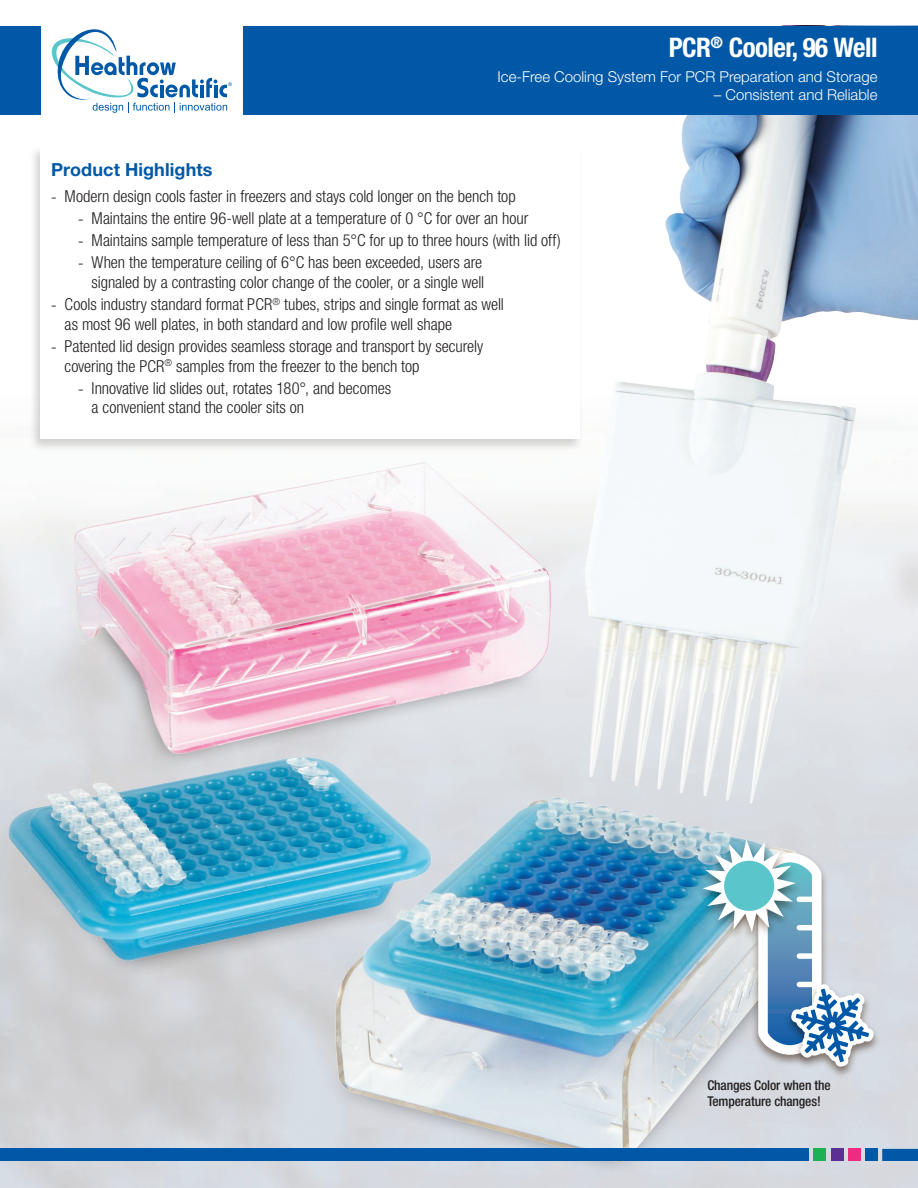
<style>
.page{position:relative;width:918px;height:1188px;background:#fff}
.page>*{position:absolute;margin:0;border:0;box-sizing:border-box;transform-origin:0 0}
.t1{font:700 condensed 27px "Helvetica Neue LT Std";letter-spacing:-.02em;color:#fff}
.t2{font:700 18px "Helvetica Neue LT Std";letter-spacing:.005em;color:#0158a6}
.t3{font:300 condensed 16.5px/19.8px "Helvetica Neue LT Std";letter-spacing:-.005em;color:#231f20}
.t4{font:300 15px "Helvetica Neue LT Std";color:#fff}
.t5{font:500 condensed 13.5px/16.2px "Helvetica Neue LT Std";letter-spacing:-.01em;color:#231f20}
.s1{font-family:"Avenir LT Std";font-stretch:normal}
</style>
<div class="page">
<img style="left:0;top:25px;width:918px;height:1163px">
<img style="left:152px;top:26px;width:766px;height:1162px">
<img style="left:0;top:278px;width:630px;height:615px">
<img style="left:0;top:732px;width:459px;height:259px">
<div style="left:243px;top:26px;width:675px;height:88px;background:#0158a6"></div>
<div style="left:0;top:26px;width:40px;height:88px;background:#0158a6"></div>
<svg style="left:50px;top:28px;width:182px;height:85px"></svg>
<div style="left:814px;top:1149px;width:12px;height:12px;background:#1db156"></div>
<div style="left:831px;top:1149px;width:12px;height:12px;background:#5a3092"></div>
<div style="left:848px;top:1149px;width:12px;height:12px;background:#ee2c7f"></div>
<div style="left:865px;top:1149px;width:12px;height:12px;background:#0158a6"></div>
<div style="left:0;top:1149px;width:808px;height:12px;background:#0158a6"></div>
<div style="left:882px;top:1149px;width:36px;height:12px;background:#0158a6"></div>
<div style="left:29px;top:145px;width:555px;height:307px;background:#231f20;opacity:.2"></div>
<div style="left:40px;top:147px;width:540px;height:291px;background:#fff"></div>
<img style="left:782px;top:979px;width:101px;height:102px">
<img style="left:692px;top:834px;width:114px;height:114px">
<svg style="left:703px;top:839px;width:171px;height:228px"></svg>
<div style="left:724px;top:861px;width:50px;height:50px;background:#5ac6cc;border-radius:50%"></div>
<div style="left:799px;top:897px;width:13px;height:5px;background:#fff"></div>
<div style="left:799px;top:925px;width:13px;height:5px;background:#fff"></div>
<div style="left:799px;top:953px;width:13px;height:6px;background:#fff"></div>
<div style="left:799px;top:982px;width:13px;height:5px;background:#fff"></div>
<h1 class="t1" style="left:669px;top:31px;width:210px">PCR<sup>®</sup> Cooler, 96 Well</h1>
<p class="t4" style="left:498px;top:67px;width:381px">Ice-Free Cooling System For PCR Preparation and Storage</p>
<p class="t4" style="left:714px;top:85px;width:165px">– Consistent and Reliable</p>
<p class="t2" style="left:51px;top:158px;width:163px">Product Highlights</p>
<p class="t3" style="left:51px;top:187px;width:466px"><span class="s1">-</span> Modern design cools faster in freezers and stays cold longer on the bench top</p>
<p class="t3" style="left:78px;top:209px;width:452px"><span class="s1">-</span> Maintains the entire 96-well plate at a temperature of 0 °C for over an hour</p>
<p class="t3" style="left:78px;top:231px;width:484px"><span class="s1">-</span> Maintains sample temperature of less than 5°C for up to three hours (with lid off)</p>
<p class="t3" style="left:78px;top:252px;width:408px;text-align:right"><span class="s1">-</span> When the temperature ceiling of 6°C has been exceeded, users are signaled by a contrasting color change of the cooler, or a single well</p>
<p class="t3" style="left:65px;top:294px;width:441px;text-indent:-14px"><span class="s1">-</span> Cools industry standard format PCR<sup>®</sup> tubes, strips and single format as well as most 96 well plates, in both standard and low profile well shape</p>
<p class="t3" style="left:65px;top:336px;width:420px;text-indent:-13px"><span class="s1">-</span> Patented lid design provides seamless storage and transport by securely covering the PCR<sup>®</sup> samples from the freezer to the bench top</p>
<p class="t3" style="left:92px;top:378px;width:301px;text-indent:-13px"><span class="s1">-</span> Innovative lid slides out, rotates 180°, and becomes a convenient stand the cooler sits on</p>
<p class="t5" style="left:707px;top:1077px;width:125px">Changes Color when the<br>Temperature changes!</p>
</div>
